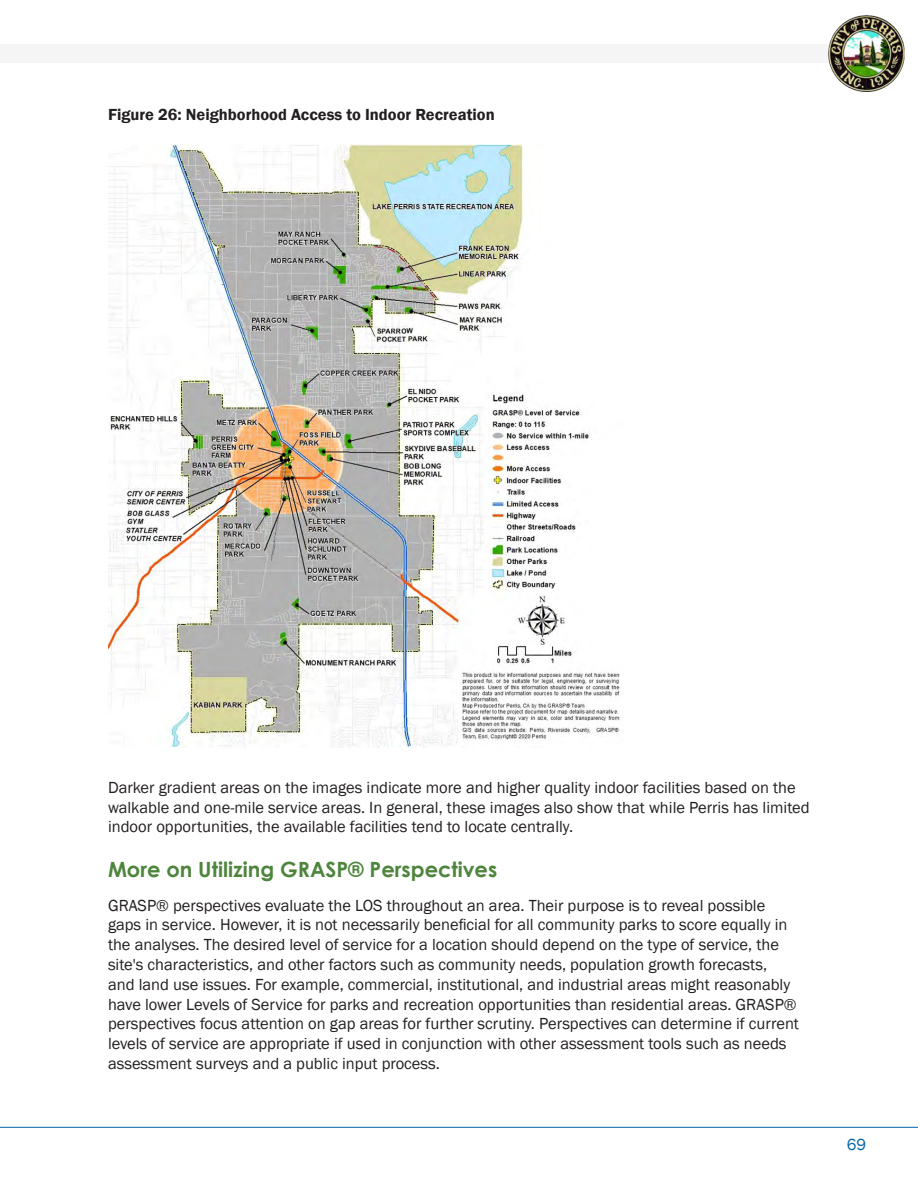
<style>
.page{position:relative;width:918px;height:1188px;background:#fff}
.page>*{position:absolute;margin:0;border:0;box-sizing:border-box;transform-origin:0 0}
.Subheading{font:700 21px "Century Gothic";color:#4e853d}
.t1{font:16.5px/19.8px "Franklin Gothic";color:#231f20}
.t2{font:600 16.5px "Franklin Gothic";color:#231f20}
.t3{font:16.5px "Franklin Gothic";color:#0065a4}
</style>
<div class="page">
<div style="left:0;top:44px;width:879px;height:19px;background:#f5f5f5"></div>
<img style="left:829px;top:16px;width:75px;height:76px">
<hr style="left:0;top:1127px;width:918px;height:1px;background:#0065a4">
<img style="left:108px;top:145px;width:513px;height:602px">
<p class="t2" style="left:108px;top:104px;width:388px">Figure 26: Neighborhood Access to Indoor Recreation</p>
<p class="t1" style="left:108px;top:778px;width:703px">Darker gradient areas on the images indicate more and higher quality indoor facilities based on the walkable and one-mile service areas. In general, these images also show that while Perris has limited indoor opportunities, the available facilities tend to locate centrally.</p>
<p class="Subheading" style="left:108px;top:854px;width:391px">More on Utilizing GRASP® Perspectives</p>
<p class="t1" style="left:108px;top:896px;width:693px">GRASP® perspectives evaluate the LOS throughout an area. Their purpose is to reveal possible gaps in service. However, it is not necessarily beneficial for all community parks to score equally in the analyses. The desired level of service for a location should depend on the type of service, the site's characteristics, and other factors such as community needs, population growth forecasts,<br>and land use issues. For example, commercial, institutional, and industrial areas might reasonably have lower Levels of Service for parks and recreation opportunities than residential areas. GRASP® perspectives focus attention on gap areas for further scrutiny. Perspectives can determine if current levels of service are appropriate if used in conjunction with other assessment tools such as needs assessment surveys and a public input process.</p>
<p class="t3" style="left:847px;top:1134px;width:21px">69</p>
</div>
